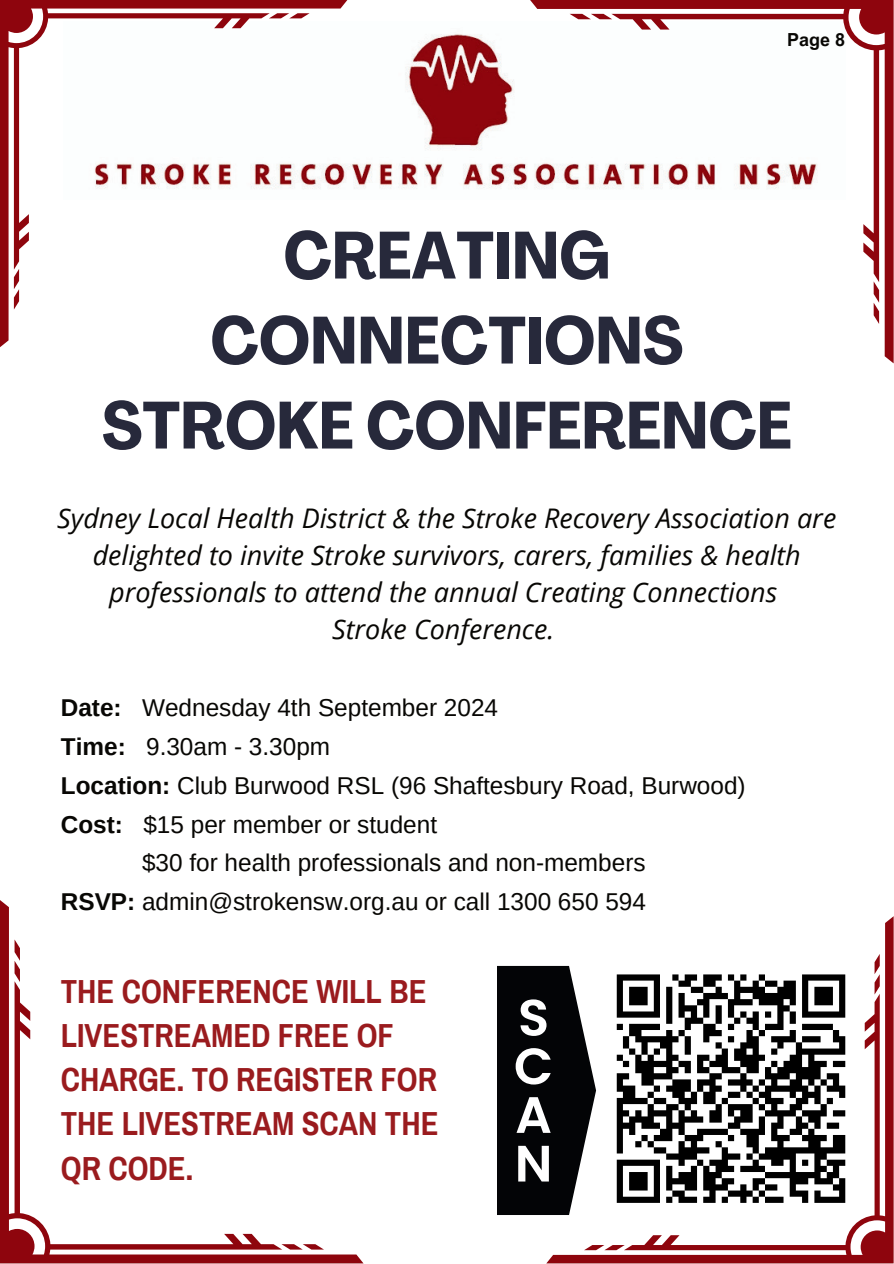
<style>
.page{position:relative;width:894px;height:1264px;background:#fff}
.page>*{position:absolute;margin:0;border:0;box-sizing:border-box;transform-origin:0 0}
.t1{font:700 condensed 65.85px/84.9px "Agrandir";color:#27293b;text-align:center}
.t2{font:700 32.55px/44.2px "Archivo Narrow";color:#9a1b1e}
.t3{font:italic 27px/37.2px "Open Sans";color:#080704;text-align:center}
.t4{font:24.3px "Arimo";color:#080704}
.t5{font:700 18px "Arial MT Pro";color:#080704}
.s1{font-weight:700}
</style>
<div class="page">
<img style="left:347px;top:34px;width:181px;height:155px">
<svg style="left:0;top:0;width:347px;height:347px"></svg>
<svg style="left:14px;top:269px;width:5px;height:40px"></svg>
<svg style="left:269px;top:13px;width:40px;height:5px"></svg>
<svg style="left:530px;top:0;width:363px;height:363px"></svg>
<svg style="left:873px;top:281px;width:5px;height:43px"></svg>
<svg style="left:569px;top:14px;width:43px;height:5px"></svg>
<svg style="left:546px;top:916px;width:347px;height:347px"></svg>
<svg style="left:874px;top:953px;width:5px;height:41px"></svg>
<svg style="left:584px;top:1244px;width:40px;height:6px"></svg>
<svg style="left:0;top:900px;width:363px;height:363px"></svg>
<svg style="left:15px;top:939px;width:5px;height:43px"></svg>
<svg style="left:281px;top:1244px;width:43px;height:5px"></svg>
<svg style="left:497px;top:965px;width:99px;height:249px"></svg>
<div style="left:604px;top:962px;width:253px;height:253px;background:#fff"></div>
<svg style="left:616px;top:974px;width:230px;height:229px"></svg>
<p class="t5" style="left:787px;top:29px;width:59px">Page 8</p>
<h1 class="t1" style="left:102px;top:213px;width:691px">CREATING<br>CONNECTIONS<br>STROKE CONFERENCE</h1>
<p class="t3" style="left:57px;top:498px;width:780px">Sydney Local Health District &amp; the Stroke Recovery Association are delighted to invite Stroke survivors, carers, families &amp; health professionals to attend the annual Creating Connections<br>Stroke Conference.</p>
<p class="t4" style="left:61px;top:692px;width:438px"><span class="s1">Date:</span> Wednesday 4th September 2024</p>
<p class="t4" style="left:61px;top:731px;width:271px"><span class="s1">Time:</span> 9.30am - 3.30pm</p>
<p class="t4" style="left:61px;top:770px;width:686px"><span class="s1">Location:</span> Club Burwood RSL (96 Shaftesbury Road, Burwood)</p>
<p class="t4" style="left:61px;top:808px;width:377px"><span class="s1">Cost:</span> $15 per member or student</p>
<p class="t4" style="left:142px;top:847px;width:505px">$30 for health professionals and non-members</p>
<p class="t4" style="left:61px;top:886px;width:586px"><span class="s1">RSVP:</span> admin@strokensw.org.au or call 1300 650 594</p>
<h2 class="t2" style="left:61px;top:969px;width:379px">THE CONFERENCE WILL BE<br>LIVESTREAMED FREE OF<br>CHARGE. TO REGISTER FOR<br>THE LIVESTREAM SCAN THE<br>QR CODE.</h2>
</div>
